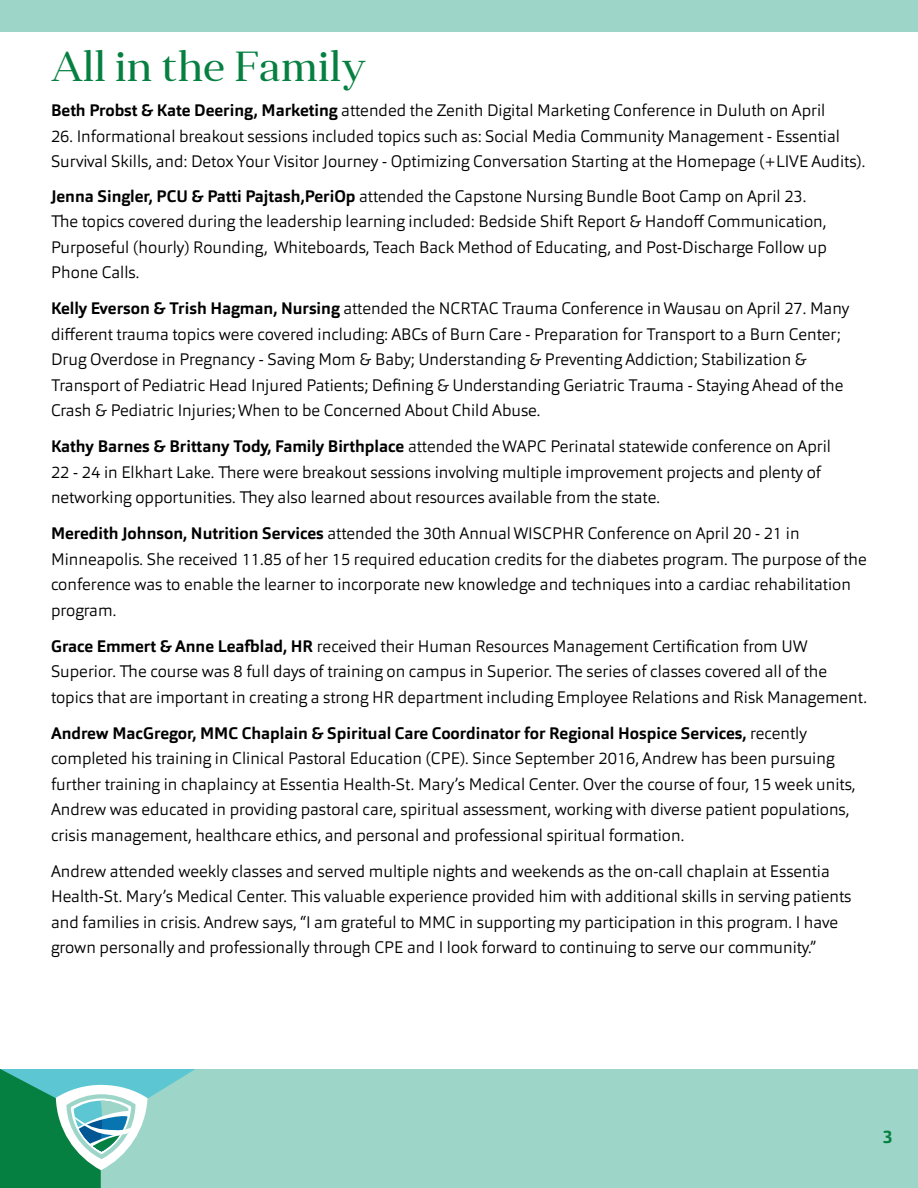
<style>
.page{position:relative;width:918px;height:1188px;background:#fff}
.page>*{position:absolute;margin:0;border:0;box-sizing:border-box;transform-origin:0 0}
.t1{font:42px "Anglecia Pro Title";color:#068040}
.t2{font:700 18px "Orgon";color:#068040}
.t3{font:300 16.5px/25.5px "Orgon";color:#000}
.s1{font-weight:700}
</style>
<div class="page">
<div style="left:440px;top:996px;width:478px;height:192px;background:#9dd6c9"></div>
<div style="left:289px;top:1068px;width:186px;height:120px;background:#9dd6c9"></div>
<svg style="left:0;top:1069px;width:289px;height:119px;background:#79c2ae"></svg>
<div style="left:0;top:31px;width:918px;height:1037px;background:#fff"></div>
<div style="left:0;top:0;width:918px;height:31px;background:#9dd6c9"></div>
<h1 class="t1" style="left:51px;top:40px;width:317px">All in the Family</h1>
<p class="t3" style="left:51px;top:98px;width:776px"><span class="s1">Beth Probst &amp; Kate Deering, Marketing</span> attended the Zenith Digital Marketing Conference in Duluth on April</p>
<p class="t3" style="left:51px;top:123px;width:816px">26. Informational breakout sessions included topics such as: Social Media Community Management - Essential<br>Survival Skills, and: Detox Your Visitor Journey - Optimizing Conversation Starting at the Homepage (+LIVE Audits).</p>
<p class="t3" style="left:51px;top:183px;width:777px"><span class="s1">Jenna Singler, PCU &amp; Patti Pajtash,PeriOp</span> attended the Capstone Nursing Bundle Boot Camp on April 23.<br>The topics covered during the leadership learning included: Bedside Shift Report &amp; Handoff Communication, Purposeful (hourly) Rounding, Whiteboards, Teach Back Method of Educating, and Post-Discharge Follow up Phone Calls.</p>
<p class="t3" style="left:51px;top:296px;width:800px"><span class="s1">Kelly Everson &amp; Trish Hagman, Nursing</span> attended the NCRTAC Trauma Conference in Wausau on April 27. Many different trauma topics were covered including: ABCs of Burn Care - Preparation for Transport to a Burn Center; Drug Overdose in Pregnancy - Saving Mom &amp; Baby; Understanding &amp; Preventing Addiction; Stabilization &amp; Transport of Pediatric Head Injured Patients; Defining &amp; Understanding Geriatric Trauma - Staying Ahead of the Crash &amp; Pediatric Injuries; When to be Concerned About Child Abuse.</p>
<p class="t3" style="left:51px;top:434px;width:782px"><span class="s1">Kathy Barnes &amp; Brittany Tody, Family Birthplace</span> attended the WAPC Perinatal statewide conference on April<br>22 - 24 in Elkhart Lake. There were breakout sessions involving multiple improvement projects and plenty of networking opportunities. They also learned about resources available from the state.</p>
<p class="t3" style="left:51px;top:521px;width:817px"><span class="s1">Meredith Johnson, Nutrition Services</span> attended the 30th Annual WISCPHR Conference on April 20 - 21 in Minneapolis. She received 11.85 of her 15 required education credits for the diabetes program. The purpose of the conference was to enable the learner to incorporate new knowledge and techniques into a cardiac rehabilitation program.</p>
<p class="t3" style="left:51px;top:633px;width:817px"><span class="s1">Grace Emmert &amp; Anne Leafblad, HR</span> received their Human Resources Management Certification from UW<br>Superior. The course was 8 full days of training on campus in Superior. The series of classes covered all of the topics that are important in creating a strong HR department including Employee Relations and Risk Management.</p>
<p class="t3" style="left:51px;top:720px;width:806px"><span class="s1">Andrew MacGregor, MMC Chaplain &amp; Spiritual Care Coordinator for Regional Hospice Services,</span> recently completed his training in Clinical Pastoral Education (CPE). Since September 2016, Andrew has been pursuing further training in chaplaincy at Essentia Health-St. Mary’s Medical Center. Over the course of four, 15 week units, Andrew was educated in providing pastoral care, spiritual assessment, working with diverse patient populations, crisis management, healthcare ethics, and personal and professional spiritual formation.</p>
<p class="t3" style="left:51px;top:858px;width:802px">Andrew attended weekly classes and served multiple nights and weekends as the on-call chaplain at Essentia Health-St. Mary’s Medical Center. This valuable experience provided him with additional skills in serving patients and families in crisis. Andrew says, “I am grateful to MMC in supporting my participation in this program. I have grown personally and professionally through CPE and I look forward to continuing to serve our community.”</p>
<p class="t2" style="left:882px;top:1125px;width:12px">3</p>
</div>
